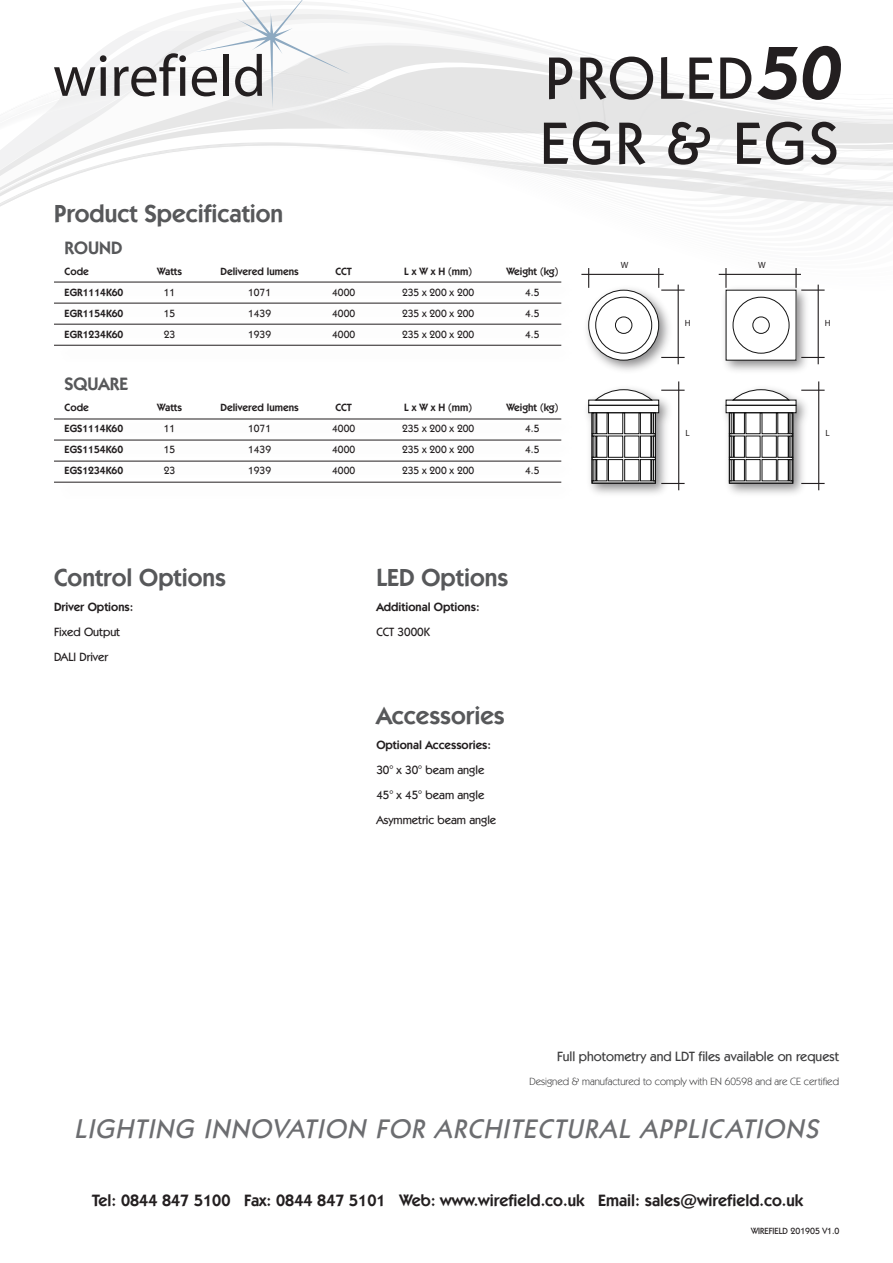
<style>
.page{position:relative;width:893px;height:1263px;background:#fff}
.page>*{position:absolute;margin:0;border:0;box-sizing:border-box;transform-origin:0 0}
.NEW_TITLE_2018{font:500 60px "Kabel IT Cby BT";letter-spacing:.05em;color:#231f20}
.t1{font:italic 500 27px "Kabel IT Cby BT";letter-spacing:.04em;color:#6c6d70}
.New_Text_and_Table_H{font:600 24.75px "Kabel IT Cby BT";color:#57585a}
.New_Table_2018{font:600 18px "Kabel IT Cby BT";color:#57585a}
.t2{font:600 16.5px "Kabel IT Cby BT";color:#231f20}
.t3{font:500 13.5px "Kabel IT Cby BT";color:#3e3e3f}
.New_Bullits_and_text{font:500 12px "Kabel IT Cby BT";color:#231f20}
.New_Bullits_and_text-2{font:600 12px "Kabel IT Cby BT";color:#231f20}
.New_Table_2018-2{font:600 10.5px "Kabel IT Cby BT";color:#231f20}
.New_Table_2018-3{font:500 10.5px "Kabel IT Cby BT";color:#231f20}
.New_anno_Medium_2018{font:10.5px "Kabel IT Cby BT";color:#3e3e3f}
.New_Bullits_and_text-3{font:500 9px "Kabel IT Cby BT";color:#231f20}
.t4{font:9px "Myriad Pro";color:#231f20}
.s1{font-weight:600;font-size:75px}
</style>
<div class="page">
<svg style="left:0;top:0;width:893px;height:207px"></svg>
<hr style="left:54px;top:419px;width:507px;height:1px;background:#231f20">
<div style="left:53px;top:456px;width:526px;height:28px;background:#231f20;opacity:.43"></div>
<div style="left:53px;top:277px;width:526px;height:28px;background:#231f20;opacity:.43"></div>
<hr style="left:54px;top:282px;width:507px;height:1px;background:#231f20">
<div style="left:53px;top:319px;width:526px;height:28px;background:#231f20;opacity:.43"></div>
<hr style="left:54px;top:324px;width:507px;height:1px;background:#231f20">
<div style="left:53px;top:435px;width:526px;height:28px;background:#231f20;opacity:.43"></div>
<hr style="left:54px;top:440px;width:507px;height:1px;background:#231f20">
<img style="left:587px;top:281px;width:89px;height:90px">
<div style="left:589px;top:290px;width:70px;height:70px;background:#fff;border-radius:50%"></div>
<img style="left:724px;top:288px;width:89px;height:83px">
<div style="left:726px;top:290px;width:70px;height:70px;background:#fff"></div>
<hr style="left:581px;top:274px;width:83px;height:1px;background:#231f20">
<svg style="left:588px;top:268px;width:1px;height:20px"></svg>
<hr style="left:719px;top:274px;width:82px;height:1px;background:#231f20">
<hr style="left:795px;top:268px;width:2px;height:20px;background:#231f20">
<hr style="left:725px;top:268px;width:2px;height:20px;background:#231f20">
<svg style="left:658px;top:268px;width:27px;height:23px"></svg>
<svg style="left:661px;top:357px;width:24px;height:1px"></svg>
<hr style="left:678px;top:285px;width:1px;height:79px;background:#231f20">
<hr style="left:678px;top:381px;width:1px;height:109px;background:#231f20">
<hr style="left:818px;top:381px;width:1px;height:109px;background:#231f20">
<svg style="left:801px;top:290px;width:24px;height:1px"></svg>
<svg style="left:801px;top:357px;width:24px;height:1px"></svg>
<hr style="left:818px;top:285px;width:1px;height:79px;background:#231f20">
<div style="left:588px;top:405px;width:71px;height:8px;border:1px solid #131313"></div>
<div style="left:588px;top:400px;width:71px;height:6px;border:1px solid #131313"></div>
<svg style="left:589px;top:389px;width:96px;height:95px"></svg>
<svg style="left:726px;top:389px;width:99px;height:95px"></svg>
<div style="left:588px;top:290px;width:71px;height:70px;border:1px solid #131313;border-radius:50%"></div>
<div style="left:595px;top:297px;width:57px;height:57px;border:1px solid #131313;border-radius:50%"></div>
<div style="left:733px;top:297px;width:56px;height:57px;border:1px solid #131313;border-radius:50%"></div>
<div style="left:615px;top:317px;width:17px;height:17px;border:1px solid #131313;border-radius:50%"></div>
<div style="left:752px;top:317px;width:18px;height:17px;border:1px solid #131313;border-radius:50%"></div>
<p class="New_Text_and_Table_H" style="left:54px;top:198px;width:231px">Product Specification</p>
<p class="NEW_TITLE_2018" style="left:546px;top:41px;width:307px">PROLED<span class="s1">50</span></p>
<p class="NEW_TITLE_2018" style="left:540px;top:106px;width:300px">EGR &amp; EGS</p>
<p class="New_Table_2018" style="left:65px;top:237px;width:59px">ROUND</p>
<p class="New_Table_2018-2" style="left:65px;top:265px;width:26px">Code</p>
<p class="New_Table_2018-2" style="left:157px;top:265px;width:26px">Watts</p>
<p class="New_Table_2018-2" style="left:220px;top:265px;width:80px">Delivered lumens</p>
<p class="New_Table_2018-2" style="left:335px;top:265px;width:18px">CCT</p>
<p class="New_Table_2018-2" style="left:404px;top:265px;width:69px">L x W x H (mm)</p>
<p class="New_Table_2018-2" style="left:506px;top:265px;width:53px">Weight (kg)</p>
<p class="New_Table_2018-2" style="left:65px;top:286px;width:60px">EGR1114K60</p>
<p class="New_Table_2018-3" style="left:164px;top:286px;width:13px">11</p>
<p class="New_Table_2018-3" style="left:248px;top:286px;width:24px">1071</p>
<p class="New_Table_2018-3" style="left:332px;top:286px;width:24px">4000</p>
<p class="New_Table_2018-3" style="left:402px;top:286px;width:74px">235 x 200 x 200</p>
<p class="New_Table_2018-3" style="left:525px;top:286px;width:16px">4.5</p>
<p class="New_Table_2018-2" style="left:65px;top:307px;width:60px">EGR1154K60</p>
<p class="New_Table_2018-3" style="left:164px;top:307px;width:13px">15</p>
<p class="New_Table_2018-3" style="left:248px;top:307px;width:24px">1439</p>
<p class="New_Table_2018-3" style="left:332px;top:307px;width:24px">4000</p>
<p class="New_Table_2018-3" style="left:402px;top:307px;width:74px">235 x 200 x 200</p>
<p class="New_Table_2018-3" style="left:525px;top:307px;width:16px">4.5</p>
<p class="New_Table_2018-2" style="left:65px;top:328px;width:60px">EGR1234K60</p>
<p class="New_Table_2018-3" style="left:164px;top:328px;width:13px">23</p>
<p class="New_Table_2018-3" style="left:248px;top:328px;width:24px">1939</p>
<p class="New_Table_2018-3" style="left:332px;top:328px;width:24px">4000</p>
<p class="New_Table_2018-3" style="left:402px;top:328px;width:74px">235 x 200 x 200</p>
<p class="New_Table_2018-3" style="left:525px;top:328px;width:16px">4.5</p>
<p class="New_Table_2018" style="left:65px;top:372px;width:65px">SQUARE</p>
<p class="New_Table_2018-2" style="left:65px;top:401px;width:26px">Code</p>
<p class="New_Table_2018-2" style="left:157px;top:401px;width:26px">Watts</p>
<p class="New_Table_2018-2" style="left:220px;top:401px;width:80px">Delivered lumens</p>
<p class="New_Table_2018-2" style="left:335px;top:401px;width:18px">CCT</p>
<p class="New_Table_2018-2" style="left:404px;top:401px;width:69px">L x W x H (mm)</p>
<p class="New_Table_2018-2" style="left:506px;top:401px;width:53px">Weight (kg)</p>
<p class="New_Table_2018-2" style="left:65px;top:422px;width:60px">EGS1114K60</p>
<p class="New_Table_2018-3" style="left:164px;top:422px;width:13px">11</p>
<p class="New_Table_2018-3" style="left:248px;top:422px;width:24px">1071</p>
<p class="New_Table_2018-3" style="left:332px;top:422px;width:24px">4000</p>
<p class="New_Table_2018-3" style="left:402px;top:422px;width:74px">235 x 200 x 200</p>
<p class="New_Table_2018-3" style="left:525px;top:422px;width:16px">4.5</p>
<p class="New_Table_2018-2" style="left:65px;top:443px;width:60px">EGS1154K60</p>
<p class="New_Table_2018-3" style="left:164px;top:443px;width:13px">15</p>
<p class="New_Table_2018-3" style="left:248px;top:443px;width:24px">1439</p>
<p class="New_Table_2018-3" style="left:332px;top:443px;width:24px">4000</p>
<p class="New_Table_2018-3" style="left:402px;top:443px;width:74px">235 x 200 x 200</p>
<p class="New_Table_2018-3" style="left:525px;top:443px;width:16px">4.5</p>
<p class="New_Table_2018-2" style="left:65px;top:464px;width:60px">EGS1234K60</p>
<p class="New_Table_2018-3" style="left:164px;top:464px;width:13px">23</p>
<p class="New_Table_2018-3" style="left:248px;top:464px;width:24px">1939</p>
<p class="New_Table_2018-3" style="left:332px;top:464px;width:24px">4000</p>
<p class="New_Table_2018-3" style="left:402px;top:464px;width:74px">235 x 200 x 200</p>
<p class="New_Table_2018-3" style="left:525px;top:464px;width:16px">4.5</p>
<p class="New_Text_and_Table_H" style="left:54px;top:562px;width:174px">Control Options</p>
<p class="New_Bullits_and_text-2" style="left:54px;top:599px;width:81px">Driver Options:</p>
<p class="New_Bullits_and_text" style="left:54px;top:624px;width:68px">Fixed Output</p>
<p class="New_Bullits_and_text" style="left:54px;top:649px;width:56px">DALI Driver</p>
<p class="New_Text_and_Table_H" style="left:376px;top:562px;width:134px">LED Options</p>
<p class="New_Bullits_and_text-2" style="left:376px;top:599px;width:105px">Additional Options:</p>
<p class="New_Bullits_and_text" style="left:376px;top:624px;width:55px">CCT 3000K</p>
<p class="New_Text_and_Table_H" style="left:376px;top:700px;width:130px">Accessories</p>
<p class="New_Bullits_and_text-2" style="left:376px;top:737px;width:116px">Optional Accessories:</p>
<p class="New_Bullits_and_text" style="left:376px;top:762px;width:110px">30° x 30° beam angle</p>
<p class="New_Bullits_and_text" style="left:376px;top:787px;width:110px">45° x 45° beam angle</p>
<p class="New_Bullits_and_text" style="left:376px;top:812px;width:122px">Asymmetric beam angle</p>
<p class="t4" style="left:621px;top:259px;width:9px">W</p>
<p class="t4" style="left:685px;top:317px;width:7px">H</p>
<p class="t4" style="left:758px;top:259px;width:9px">W</p>
<p class="t4" style="left:825px;top:317px;width:7px">H</p>
<p class="t4" style="left:685px;top:427px;width:6px">L</p>
<p class="t4" style="left:825px;top:427px;width:6px">L</p>
<p class="t3" style="left:557px;top:1048px;width:283px">Full photometry and LDT files available on request</p>
<p class="New_anno_Medium_2018" style="left:530px;top:1075px;width:311px">Designed &amp; manufactured to comply with EN 60598 and are CE certified</p>
<h2 class="t1" style="left:75px;top:1112px;width:751px">LIGHTING INNOVATION FOR ARCHITECTURAL APPLICATIONS</h2>
<h3 class="t2" style="left:92px;top:1190px;width:713px">Tel: 0844 847 5100 Fax: 0844 847 5101 Web: www.wirefield.co.uk Email: sales@wirefield.co.uk</h3>
<p class="New_Bullits_and_text-3" style="left:751px;top:1225px;width:90px">WIREFIELD 201905 V1.0</p>
</div>
